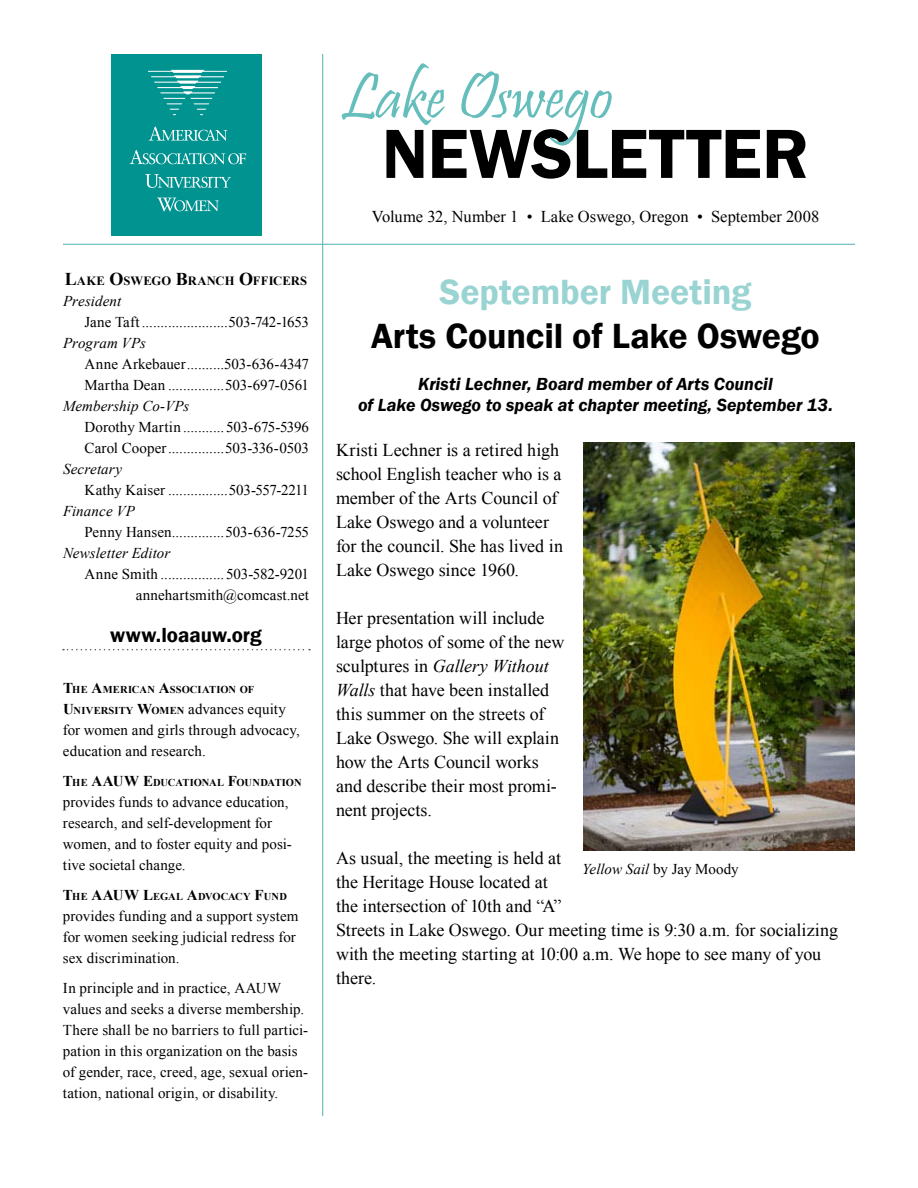
<style>
.page{position:relative;width:918px;height:1188px;background:#fff}
.page>*{position:absolute;margin:0;border:0;box-sizing:border-box;transform-origin:0 0}
.t1{font:600 72px "Franklin Gothic";letter-spacing:-.01em;color:#000}
.t2{font:66px "Pristina";letter-spacing:-.005em;color:#66bebc}
.t3{font:600 36px "Franklin Gothic";letter-spacing:-.005em;color:#000}
.t4{font:600 36px "Franklin Gothic";letter-spacing:-.005em;color:#99d4d3}
.t5{font:600 21px "Franklin Gothic";color:#000}
.t6{font:18px/24px "Times New Roman";letter-spacing:-.005em;color:#000}
.t7{font:italic 600 18px/21px "Franklin Gothic";color:#000;text-align:center}
.t8{font:16.5px "Times New Roman";letter-spacing:-.005em;color:#000}
.t9{font:15px/21px "Times New Roman";letter-spacing:.005em;color:#000}
.t10{font:italic 15px "Times New Roman";letter-spacing:.005em;color:#000}
.t11{font:15px "Times New Roman";letter-spacing:-.015em;color:#000}
.t12{font:700 12.6px "Times New Roman";letter-spacing:.01em;color:#000}
.t13{font:700 10.5px "Times New Roman";color:#000}
.s1{font-size:18px}
.s2{font-size:15px}
.s3{font-weight:700}
.s4{font-weight:700;font-size:10.5px}
.s5{font-style:italic}
.s6{font-style:normal}
</style>
<div class="page">
<hr style="left:322px;top:54px;width:1px;height:1062px;background:#4db3b1">
<hr style="left:63px;top:244px;width:792px;height:1px;background:#4db3b1">
<svg style="left:63px;top:649px;width:247px;height:1px"></svg>
<div style="left:112px;top:54px;width:150px;height:182px;background:#009390"></div>
<svg style="left:148px;top:70px;width:79px;height:45px"></svg>
<svg style="left:149px;top:127px;width:78px;height:14px"></svg>
<svg style="left:130px;top:150px;width:116px;height:14px"></svg>
<svg style="left:145px;top:174px;width:86px;height:14px"></svg>
<svg style="left:157px;top:198px;width:62px;height:13px"></svg>
<img style="left:583px;top:442px;width:272px;height:408px">
<p class="t12" style="left:65px;top:272px;width:244px"><span class="s1">L</span>AKE <span class="s1">O</span>SWEGO <span class="s1">B</span>RANCH <span class="s1">O</span>FFICERS</p>
<p class="t10" style="left:63px;top:291px;width:60px">President</p>
<p class="t11" style="left:85px;top:312px;width:226px">Jane Taft .......................503-742-1653</p>
<p class="t10" style="left:63px;top:333px;width:84px">Program VPs</p>
<p class="t9" style="left:85px;top:353px;width:226px">Anne Arkebauer..........503-636-4347<br>Martha Dean ...............503-697-0561</p>
<p class="t10" style="left:63px;top:396px;width:128px">Membership Co-VPs</p>
<p class="t9" style="left:85px;top:416px;width:226px">Dorothy Martin ........... 503-675-5396<br>Carol Cooper...............503-336-0503</p>
<p class="t10" style="left:63px;top:459px;width:61px">Secretary</p>
<p class="t9" style="left:85px;top:479px;width:226px">Kathy Kaiser ................503-557-2211</p>
<p class="t10" style="left:63px;top:501px;width:74px">Finance VP</p>
<p class="t9" style="left:85px;top:521px;width:226px">Penny Hansen..............503-636-7255</p>
<p class="t10" style="left:63px;top:543px;width:109px">Newsletter Editor</p>
<p class="t9" style="left:85px;top:563px;width:226px;text-align:right">Anne Smith ................. 503-582-9201 annehartsmith@comcast.net</p>
<h3 class="t5" style="left:110px;top:622px;width:153px">www.loaauw.org</h3>
<p class="t13" style="left:63px;top:682px;width:193px"><span class="s2">T</span>HE <span class="s2">A</span>MERICAN <span class="s2">A</span>SSOCIATION OF</p>
<p class="t9" style="left:63px;top:698px;width:238px"><span class="s3">U</span><span class="s4">NIVERSITY</span> <span class="s3">W</span><span class="s4">OMEN</span> advances equity for women and girls through advocacy, education and research.</p>
<p class="t13" style="left:63px;top:775px;width:240px"><span class="s2">T</span>HE <span class="s2">AAUW E</span>DUCATIONAL <span class="s2">F</span>OUNDATION</p>
<p class="t9" style="left:63px;top:791px;width:230px">provides funds to advance education, research, and self-development for women, and to foster equity and posi&shy;tive societal change.</p>
<p class="t13" style="left:63px;top:889px;width:226px"><span class="s2">T</span>HE <span class="s2">AAUW L</span>EGAL <span class="s2">A</span>DVOCACY <span class="s2">F</span>UND</p>
<p class="t9" style="left:63px;top:905px;width:237px">provides funding and a support system for women seeking judicial redress for sex discrimination.</p>
<p class="t9" style="left:63px;top:977px;width:247px">In principle and in practice, AAUW values and seeks a diverse membership.<br>There shall be no barriers to full partici&shy;pation in this organization on the basis of gender, race, creed, age, sexual orien&shy;tation, national origin, or disability.</p>
<h2 class="t2" style="left:342px;top:60px;width:272px">Lake Oswego</h2>
<h1 class="t1" style="left:382px;top:110px;width:429px">NEWSLETTER</h1>
<p class="t8" style="left:372px;top:205px;width:449px">Volume 32, Number 1 • Lake Oswego, Oregon • September 2008</p>
<h3 class="t4" style="left:440px;top:270px;width:313px">September Meeting</h3>
<h3 class="t3" style="left:371px;top:314px;width:450px">Arts Council of Lake Oswego</h3>
<p class="t7" style="left:358px;top:373px;width:476px">Kristi Lechner, Board member of Arts Council<br>of Lake Oswego to speak at chapter meeting, September 13.</p>
<p class="t6" style="left:336px;top:438px;width:229px">Kristi Lechner is a retired high school English teacher who is a member of the Arts Council of<br>Lake Oswego and a volunteer for the council. She has lived in<br>Lake Oswego since 1960.</p>
<p class="t6" style="left:336px;top:606px;width:230px">Her presentation will include large photos of some of the new sculptures in <span class="s5">Gallery Without<br>Walls</span> that have been installed this summer on the streets of<br>Lake Oswego. She will explain how the Arts Council works and describe their most promi&shy;nent projects.</p>
<p class="t6" style="left:336px;top:846px;width:504px">As usual, the meeting is held at<br>the Heritage House located at<br>the intersection of 10th and “A”<br>Streets in Lake Oswego. Our meeting time is 9:30 a.m. for socializing with the meeting starting at 10:00 a.m. We hope to see many of you there.</p>
<p class="t10" style="left:582px;top:859px;width:158px">Yellow Sail <span class="s6">by Jay Moody</span></p>
</div>
